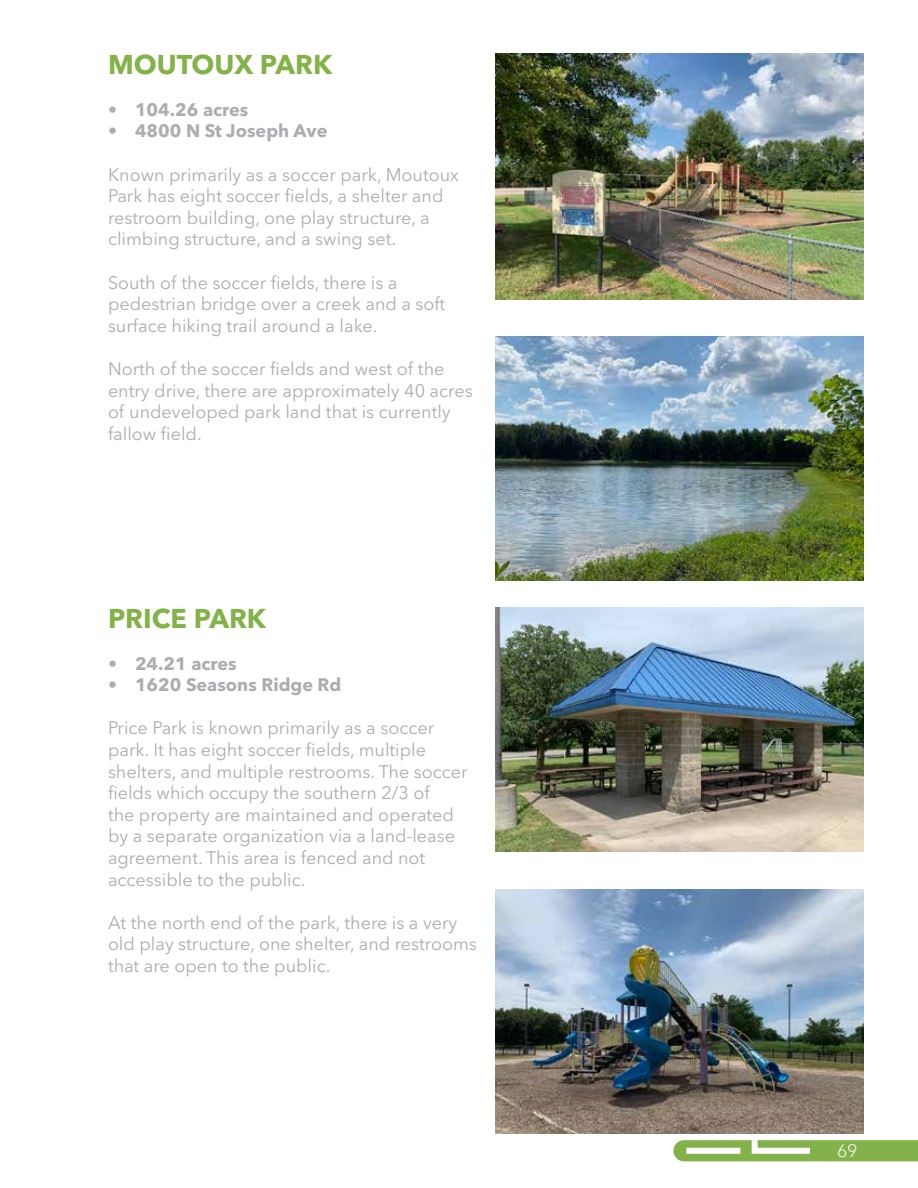
<style>
.page{position:relative;width:918px;height:1188px;background:#fff}
.page>*{position:absolute;margin:0;border:0;box-sizing:border-box;transform-origin:0 0}
.t1{font:700 27px "Avenir Next LT Pro";color:#83b249}
.t2{font:18px/21.6px "Avenir Next LT Pro";color:#abadb0}
.t3{font:700 18px "Avenir Next LT Pro";color:#abadb0}
.t4{font:300 18px "Avenir Next LT Pro";color:#fff}
</style>
<div class="page">
<svg style="left:673px;top:1140px;width:245px;height:21px;background:#96be66"></svg>
<img style="left:495px;top:53px;width:369px;height:246px">
<img style="left:495px;top:336px;width:369px;height:244px">
<img style="left:495px;top:607px;width:369px;height:244px">
<img style="left:495px;top:890px;width:369px;height:244px">
<h1 class="t1" style="left:108px;top:48px;width:226px">MOUTOUX PARK</h1>
<p class="t3" style="left:108px;top:98px;width:142px">• 104.26 acres</p>
<p class="t3" style="left:108px;top:120px;width:221px">• 4800 N St Joseph Ave</p>
<p class="t2" style="left:108px;top:164px;width:352px">Known primarily as a soccer park, Moutoux Park has eight soccer fields, a shelter and restroom building, one play structure, a climbing structure, and a swing set.</p>
<p class="t2" style="left:108px;top:272px;width:339px">South of the soccer fields, there is a pedestrian bridge over a creek and a soft surface hiking trail around a lake.</p>
<p class="t2" style="left:108px;top:358px;width:366px">North of the soccer fields and west of the entry drive, there are approximately 40 acres of undeveloped park land that is currently fallow field.</p>
<h1 class="t1" style="left:108px;top:602px;width:160px">PRICE PARK</h1>
<p class="t3" style="left:108px;top:652px;width:130px">• 24.21 acres</p>
<p class="t3" style="left:108px;top:674px;width:235px">• 1620 Seasons Ridge Rd</p>
<p class="t2" style="left:108px;top:717px;width:361px">Price Park is known primarily as a soccer park. It has eight soccer fields, multiple shelters, and multiple restrooms. The soccer fields which occupy the southern 2/3 of<br>the property are maintained and operated by a separate organization via a land-lease agreement. This area is fenced and not accessible to the public.</p>
<p class="t2" style="left:108px;top:912px;width:370px">At the north end of the park, there is a very old play structure, one shelter, and restrooms that are open to the public.</p>
<p class="t4" style="left:837px;top:1140px;width:22px">69</p>
</div>
